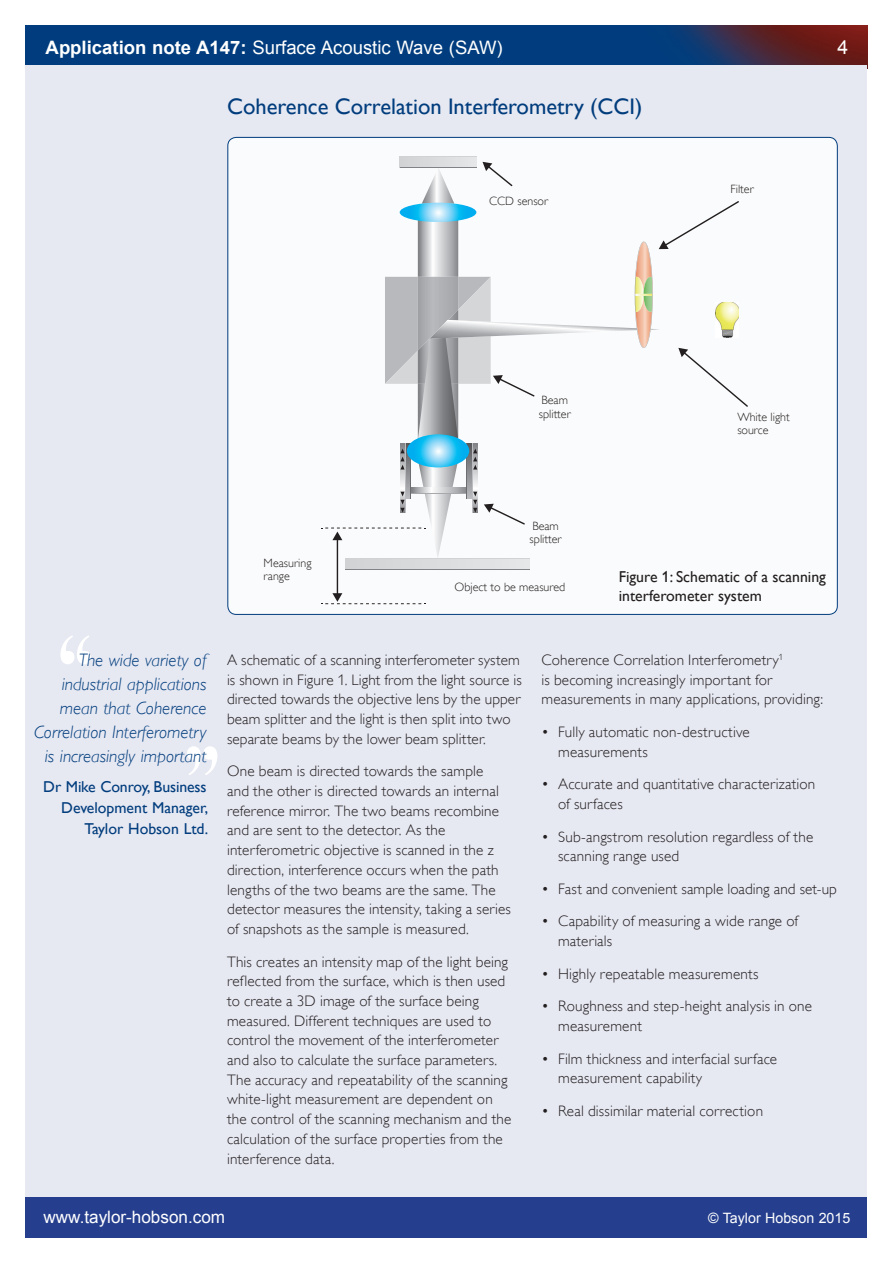
<style>
.page{position:relative;width:893px;height:1263px;background:#fff}
.page>*{position:absolute;margin:0;border:0;box-sizing:border-box;transform-origin:0 0}
.Statement{font:120px "Astoria Roman";color:#fff}
.L3_heading{font:22.5px "Gill Alt One";color:#013d7d}
.t1{font:19.5px "Arial";color:#fff}
.t2{font:18.6px "Arial";color:#fff}
.t3{font:italic 300 18px/24px "Gill Sans";color:#013d7d;text-align:right}
.Orders{font:17.1px "Arial";color:#fff}
.Quote_name{font:15.75px/21px "Gill Alt One";color:#013d7d;text-align:right}
.Body_bold{font:15.75px/19.5px "Gill Alt One";color:#231f20}
.Body{font:300 15.15px/19.6px "Gill Alt One";letter-spacing:.01em;color:#231f20}
.t4{font:14.25px "Arial";color:#fff}
.Note{font:300 12px/13.5px "Gill Alt One";color:#231f20}
.s1{font-weight:700}
</style>
<div class="page">
<img style="left:26px;top:26px;width:841px;height:39px">
<div style="left:26px;top:1197px;width:841px;height:40px;background:#253f8e"></div>
<div style="left:26px;top:65px;width:841px;height:1132px;background:#e6e8f2"></div>
<div style="left:228px;top:137px;width:609px;height:477px;background:#fafbfc;border-radius:9px"></div>
<div style="left:400px;top:156px;width:76px;height:11px;background:#dbdcde"></div>
<hr style="left:400px;top:156px;width:76px;height:1px;background:#d1d2d4">
<div style="left:345px;top:559px;width:185px;height:11px;background:#dcdddf"></div>
<hr style="left:345px;top:569px;width:185px;height:1px;background:#808285">
<hr style="left:337px;top:538px;width:1px;height:57px;background:#231f20">
<svg style="left:321px;top:593px;width:105px;height:11px"></svg>
<svg style="left:321px;top:162px;width:427px;height:397px"></svg>
<p class="t2" style="left:46px;top:35px;width:459px"><span class="s1">Application note A147:</span> Surface Acoustic Wave (SAW)</p>
<p class="t1" style="left:837px;top:34px;width:12px">4</p>
<p class="L3_heading" style="left:227px;top:93px;width:417px">Coherence Correlation Interferometry (CCI)</p>
<p class="Note" style="left:489px;top:194px;width:61px">CCD sensor</p>
<p class="Note" style="left:539px;top:393px;width:33px">Beam splitter</p>
<p class="Note" style="left:530px;top:519px;width:33px">Beam splitter</p>
<p class="Note" style="left:730px;top:182px;width:25px">Filter</p>
<p class="Note" style="left:737px;top:410px;width:54px">White light source</p>
<p class="Note" style="left:264px;top:556px;width:49px">Measuring range</p>
<p class="Note" style="left:455px;top:580px;width:112px">Object to be measured</p>
<p class="Body_bold" style="left:619px;top:567px;width:209px">Figure 1: Schematic of a scanning interferometer system</p>
<p class="Statement" style="left:54px;top:615px;width:44px">‘‘</p>
<p class="t3" style="left:34px;top:648px;width:174px">The wide variety of industrial applications mean that Coherence<br>Correlation Interferometry is increasingly important</p>
<p class="Quote_name" style="left:43px;top:775px;width:166px">Dr Mike Conroy, Business<br>Development Manager,<br>Taylor Hobson Ltd.</p>
<p class="Statement" style="left:181px;top:726px;width:44px">’’</p>
<p class="Body" style="left:227px;top:650px;width:296px">A schematic of a scanning interferometer system is shown in Figure 1. Light from the light source is directed towards the objective lens by the upper beam splitter and the light is then split into two separate beams by the lower beam splitter.</p>
<p class="Body" style="left:227px;top:761px;width:285px">One beam is directed towards the sample<br>and the other is directed towards an internal reference mirror. The two beams recombine and are sent to the detector. As the interferometric objective is scanned in the z direction, interference occurs when the path lengths of the two beams are the same. The detector measures the intensity, taking a series of snapshots as the sample is measured.</p>
<p class="Body" style="left:227px;top:951px;width:286px">This creates an intensity map of the light being reflected from the surface, which is then used to create a 3D image of the surface being measured. Different techniques are used to control the movement of the interferometer and also to calculate the surface parameters.<br>The accuracy and repeatability of the scanning white-light measurement are dependent on the control of the scanning mechanism and the calculation of the surface properties from the interference data.</p>
<p class="Body" style="left:541px;top:650px;width:283px">Coherence Correlation Interferometry<sup>1<br></sup>is becoming increasingly important for measurements in many applications, providing:</p>
<p class="Body" style="left:558px;top:722px;width:193px;text-indent:-17px">• Fully automatic non-destructive measurements</p>
<p class="Body" style="left:558px;top:774px;width:259px;text-indent:-17px">• Accurate and quantitative characterization of surfaces</p>
<p class="Body" style="left:558px;top:826px;width:257px;text-indent:-17px">• Sub-angstrom resolution regardless of the scanning range used</p>
<p class="Body" style="left:541px;top:879px;width:297px">• Fast and convenient sample loading and set-up</p>
<p class="Body" style="left:558px;top:911px;width:241px;text-indent:-17px">• Capability of measuring a wide range of materials</p>
<p class="Body" style="left:541px;top:964px;width:218px">• Highly repeatable measurements</p>
<p class="Body" style="left:558px;top:996px;width:255px;text-indent:-17px">• Roughness and step-height analysis in one measurement</p>
<p class="Body" style="left:558px;top:1048px;width:221px;text-indent:-17px">• Film thickness and interfacial surface measurement capability</p>
<p class="Body" style="left:541px;top:1101px;width:223px">• Real dissimilar material correction</p>
<p class="Orders" style="left:44px;top:1205px;width:183px">www.taylor-hobson.com</p>
<p class="t4" style="left:708px;top:1208px;width:144px">© Taylor Hobson 2015</p>
</div>
